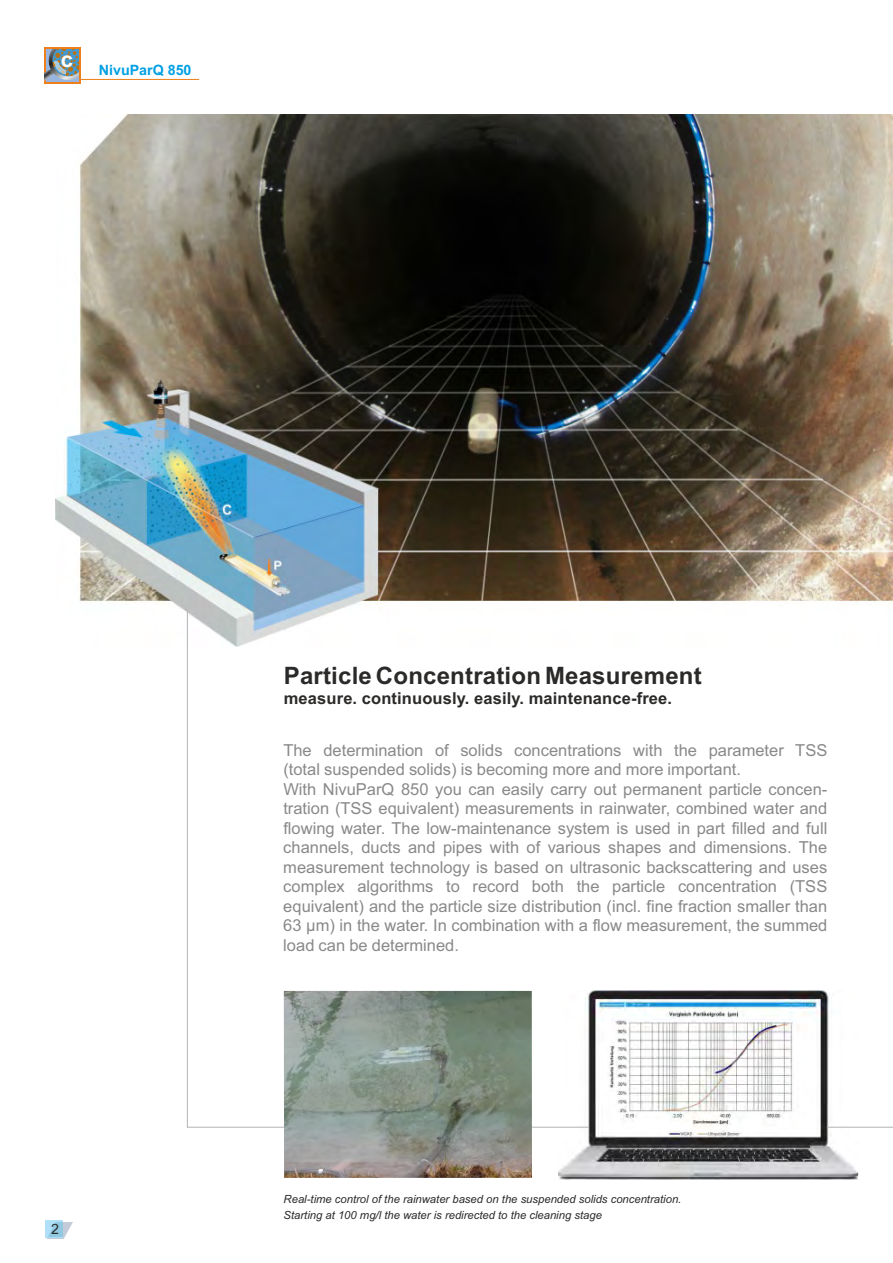
<style>
.page{position:relative;width:893px;height:1263px;background:#fff}
.page>*{position:absolute;margin:0;border:0;box-sizing:border-box;transform-origin:0 0}
.t1{font:700 24px "Arial";letter-spacing:.01em;color:#2b2a29}
.t2{font:700 22.05px "Arial";color:#fff}
.t3{font:16.5px/19.5px "Arial";color:#898989}
.t4{font:700 16.5px "Arial";letter-spacing:.01em;color:#2b2a29}
.t5{font:700 14.25px "Arial";color:#00a0e3}
.t6{font:14.25px "Arial";color:#2b2a29}
.t7{font:italic 11.25px/16.5px "Arial";color:#2b2a29}
</style>
<div class="page">
<img style="left:558px;top:990px;width:300px;height:190px">
<img style="left:56px;top:114px;width:837px;height:516px">
<svg style="left:186px;top:611px;width:99px;height:517px"></svg>
<div style="left:46px;top:1220px;width:17px;height:17px;background:#b0dff8"></div>
<svg style="left:47px;top:1222px;width:26px;height:17px"></svg>
<hr style="left:80px;top:79px;width:119px;height:1px;background:#ef7f1a">
<img style="left:284px;top:991px;width:248px;height:187px">
<svg style="left:45px;top:47px;width:36px;height:36px"></svg>
<svg style="left:45px;top:49px;width:34px;height:32px"></svg>
<hr style="left:532px;top:1127px;width:57px;height:1px;background:#b2b3b3">
<hr style="left:827px;top:1127px;width:66px;height:1px;background:#b2b3b3">
<h2 class="t2" style="left:61px;top:51px;width:14px">c</h2>
<p class="t5" style="left:99px;top:65px;width:94px">NivuParQ 850</p>
<p class="t6" style="left:51px;top:1223px;width:9px">2</p>
<h1 class="t1" style="left:284px;top:667px;width:419px">Particle Concentration Measurement</h1>
<p class="t4" style="left:284px;top:692px;width:390px">measure. continuously. easily. maintenance-free.</p>
<p class="t3" style="left:283px;top:741px;width:546px">The determination of solids concentrations with the parameter TSS (total suspended solids) is becoming more and more important.<br>With NivuParQ 850 you can easily carry out permanent particle concen&shy;tration (TSS equivalent) measurements in rainwater, combined water and flowing water. The low-maintenance system is used in part filled and full channels, ducts and pipes with of various shapes and dimensions. The measurement technology is based on ultrasonic backscattering and uses complex algorithms to record both the particle concentration (TSS equivalent) and the particle size distribution (incl. fine fraction smaller than 63 µm) in the water. In combination with a flow measurement, the summed load can be determined.</p>
<p class="t7" style="left:284px;top:1192px;width:399px">Real-time control of the rainwater based on the suspended solids concentration.<br>Starting at 100 mg/l the water is redirected to the cleaning stage</p>
</div>
